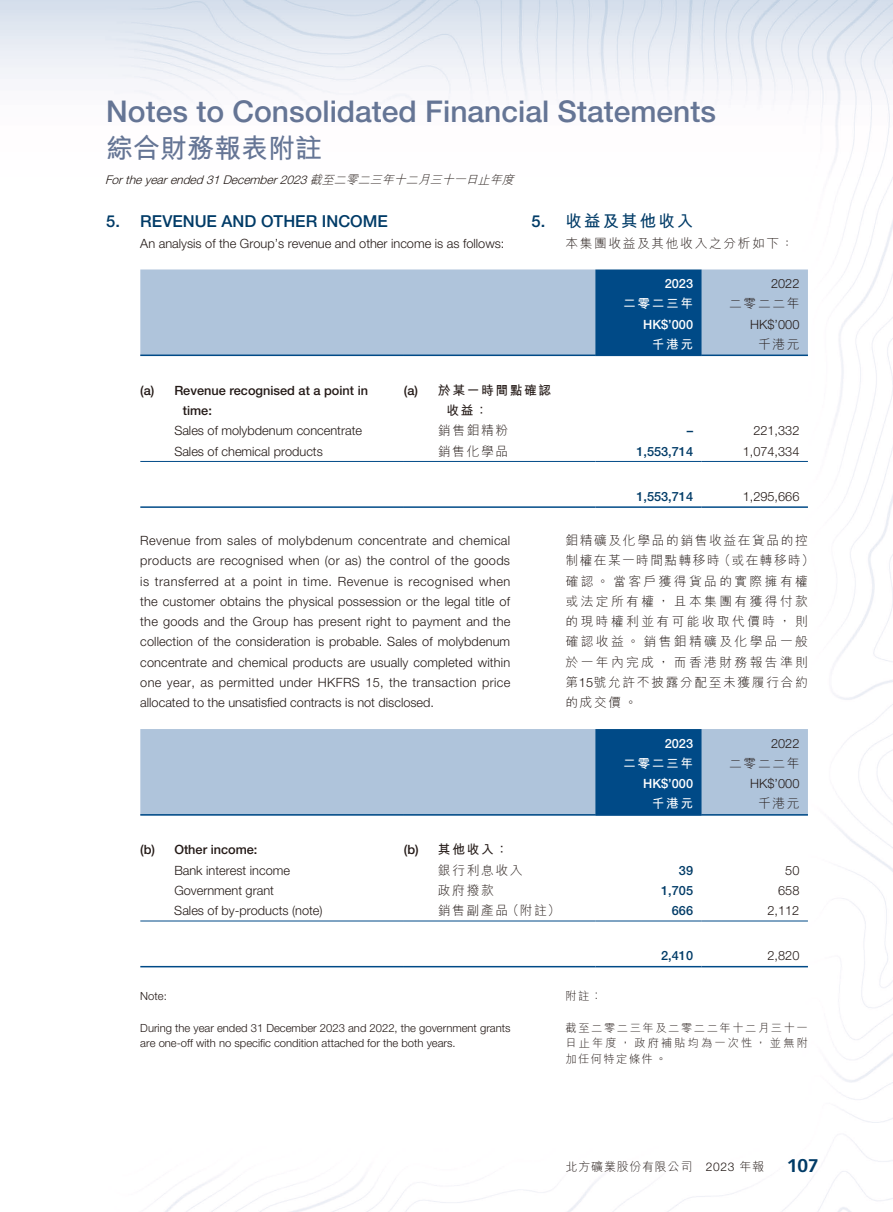
<style>
.page{position:relative;width:893px;height:1212px;background:#fff}
.page>*{position:absolute;margin:0;border:0;box-sizing:border-box;transform-origin:0 0}
.t1{font:500 30px "Helvetica Neue LT Std";color:#657595}
.t2{font:700 27px "M Hei HK";color:#657595}
.t3{font:700 18px "Vectora LT Std";color:#003b67}
.t4{font:500 16.5px "Helvetica Neue LT Std";color:#003b67}
.t5{font:700 16.5px "M Hei HK";letter-spacing:.125em;color:#003b67}
.t6{font:300 12.75px/20.2px "Helvetica Neue LT Std";color:#231916;text-align:justify}
.t7{font:300 12.75px/20.2px "M Hei HK";letter-spacing:.19em;color:#231916}
.t8{font:300 12.75px "M Hei HK";letter-spacing:.125em;color:#231916}
.t9{font:500 12.75px/20.2px "Helvetica Neue LT Std";color:#231916}
.t10{font:500 12.75px "Helvetica Neue LT Std";color:#003b67}
.t11{font:500 12.75px "Helvetica Neue LT Std";color:#fff}
.t12{font:700 12.75px/20.2px "M Hei HK";letter-spacing:.125em;color:#231916}
.t13{font:700 12.75px "M Hei HK";letter-spacing:.125em;color:#fff}
.t14{font:italic 300 12px "Helvetica Neue LT Std";color:#231916}
.t15{font:300 12px "M Hei HK";letter-spacing:.06em;color:#231916}
.t16{font:300 11.25px/15.8px "Helvetica Neue LT Std";color:#231916}
.t17{font:300 11.25px/15.8px "M Hei HK";letter-spacing:.14em;color:#231916;text-align:justify}
.s1{font-family:"M Hei HK"}
.s2{font-family:"Helvetica Neue LT Std";font-weight:500}
.s3{font-family:"Helvetica Neue LT Std"}
</style>
<div class="page">
<img style="left:0;top:0;width:893px;height:1212px">
<div style="left:140px;top:269px;width:668px;height:85px;background:#afc4db"></div>
<div style="left:595px;top:269px;width:107px;height:85px;background:#004a87"></div>
<hr style="left:140px;top:354px;width:264px;height:2px;background:#004a87">
<hr style="left:404px;top:354px;width:191px;height:2px;background:#004a87">
<hr style="left:595px;top:354px;width:107px;height:2px;background:#004a87">
<hr style="left:702px;top:354px;width:106px;height:2px;background:#004a87">
<hr style="left:140px;top:461px;width:264px;height:1px;background:#004a87">
<hr style="left:404px;top:461px;width:191px;height:1px;background:#004a87">
<hr style="left:595px;top:461px;width:107px;height:1px;background:#004a87">
<hr style="left:702px;top:461px;width:106px;height:1px;background:#004a87">
<hr style="left:140px;top:506px;width:264px;height:2px;background:#004a87">
<hr style="left:404px;top:506px;width:191px;height:2px;background:#004a87">
<hr style="left:595px;top:506px;width:107px;height:2px;background:#004a87">
<hr style="left:702px;top:506px;width:106px;height:2px;background:#004a87">
<div style="left:140px;top:729px;width:668px;height:85px;background:#afc4db"></div>
<div style="left:595px;top:729px;width:107px;height:85px;background:#004a87"></div>
<hr style="left:140px;top:814px;width:264px;height:1px;background:#004a87">
<hr style="left:404px;top:814px;width:191px;height:1px;background:#004a87">
<hr style="left:595px;top:814px;width:107px;height:1px;background:#004a87">
<hr style="left:702px;top:814px;width:106px;height:1px;background:#004a87">
<hr style="left:140px;top:920px;width:264px;height:1px;background:#004a87">
<hr style="left:404px;top:920px;width:191px;height:1px;background:#004a87">
<hr style="left:595px;top:920px;width:107px;height:1px;background:#004a87">
<hr style="left:702px;top:920px;width:106px;height:1px;background:#004a87">
<hr style="left:140px;top:966px;width:264px;height:1px;background:#004a87">
<hr style="left:404px;top:966px;width:191px;height:1px;background:#004a87">
<hr style="left:595px;top:966px;width:107px;height:1px;background:#004a87">
<hr style="left:702px;top:966px;width:106px;height:1px;background:#004a87">
<h1 class="t1" style="left:106px;top:94px;width:611px">Notes to Consolidated Financial Statements</h1>
<h2 class="t2" style="left:106px;top:129px;width:217px">綜合財務報表附註</h2>
<p class="t14" style="left:105px;top:172px;width:413px">Fortheyearended31December2023<span class="s1">截至二零二三年十二月三十一日止年度</span></p>
<p class="t5" style="left:531px;top:209px;width:163px"><span class="s2">5.</span> 收益及其他收入</p>
<p class="t8" style="left:566px;top:236px;width:229px">本集團收益及其他收入之分析如下：</p>
<p class="t4" style="left:106px;top:212px;width:283px">5. REVENUE AND OTHER INCOME</p>
<p class="t6" style="left:140px;top:233px;width:366px">An analysis of the Group’s revenue and other income is as follows:</p>
<p class="t11" style="left:665px;top:276px;width:30px">2023</p>
<p class="t6" style="left:771px;top:273px;width:30px">2022</p>
<p class="t13" style="left:623px;top:294px;width:72px">二零二三年</p>
<p class="t8" style="left:729px;top:297px;width:72px">二零二二年</p>
<p class="t11" style="left:643px;top:316px;width:51px">HK$’000</p>
<p class="t6" style="left:750px;top:314px;width:51px">HK$’000</p>
<p class="t13" style="left:652px;top:335px;width:43px">千港元</p>
<p class="t8" style="left:758px;top:338px;width:43px">千港元</p>
<p class="t9" style="left:183px;top:380px;width:187px;text-indent:-43px">(a) Revenue recognised at a point in time:</p>
<p class="t12" style="left:446px;top:379px;width:106px;text-indent:-43px"><span class="s2">(a)</span> 於某一時間點確認收益：</p>
<p class="t6" style="left:174px;top:420px;width:189px">Sales of molybdenum concentrate</p>
<p class="t8" style="left:438px;top:424px;width:72px">銷售鉬精粉</p>
<p class="t10" style="left:687px;top:423px;width:8px">–</p>
<p class="t6" style="left:753px;top:420px;width:48px">221,332</p>
<p class="t6" style="left:174px;top:441px;width:150px">Sales of chemical products</p>
<p class="t8" style="left:438px;top:444px;width:72px">銷售化學品</p>
<p class="t10" style="left:636px;top:443px;width:58px">1,553,714</p>
<p class="t6" style="left:743px;top:441px;width:58px">1,074,334</p>
<p class="t10" style="left:636px;top:489px;width:58px">1,553,714</p>
<p class="t6" style="left:743px;top:486px;width:58px">1,295,666</p>
<p class="t6" style="left:140px;top:530px;width:372px">Revenue from sales of molybdenum concentrate and chemical products are recognised when (or as) the control of the goods is transferred at a point in time. Revenue is recognised when the customer obtains the physical possession or the legal title of the goods and the Group has present right to payment and the collection of the consideration is probable. Sales of molybdenum concentrate and chemical products are usually completed within one year, as permitted under HKFRS 15, the transaction price allocated to the unsatisfied contracts is not disclosed.</p>
<p class="t11" style="left:665px;top:735px;width:30px">2023</p>
<p class="t6" style="left:771px;top:733px;width:30px">2022</p>
<p class="t13" style="left:623px;top:754px;width:72px">二零二三年</p>
<p class="t8" style="left:729px;top:757px;width:72px">二零二二年</p>
<p class="t11" style="left:643px;top:776px;width:51px">HK$’000</p>
<p class="t6" style="left:750px;top:773px;width:51px">HK$’000</p>
<p class="t13" style="left:652px;top:794px;width:43px">千港元</p>
<p class="t8" style="left:758px;top:797px;width:43px">千港元</p>
<p class="t9" style="left:140px;top:840px;width:119px">(b) Other income:</p>
<p class="t12" style="left:404px;top:838px;width:106px"><span class="s2">(b)</span> 其他收入：</p>
<p class="t6" style="left:174px;top:860px;width:117px">Bank interest income</p>
<p class="t8" style="left:438px;top:863px;width:86px">銀行利息收入</p>
<p class="t10" style="left:679px;top:862px;width:16px">39</p>
<p class="t6" style="left:785px;top:860px;width:16px">50</p>
<p class="t6" style="left:174px;top:880px;width:101px">Government grant</p>
<p class="t8" style="left:438px;top:884px;width:57px">政府撥款</p>
<p class="t10" style="left:661px;top:883px;width:33px">1,705</p>
<p class="t6" style="left:778px;top:880px;width:23px">658</p>
<p class="t6" style="left:174px;top:900px;width:150px">Sales of by-products (note)</p>
<p class="t8" style="left:438px;top:904px;width:124px">銷售副產品（附註）</p>
<p class="t10" style="left:672px;top:903px;width:23px">666</p>
<p class="t6" style="left:767px;top:900px;width:33px">2,112</p>
<p class="t10" style="left:661px;top:948px;width:33px">2,410</p>
<p class="t6" style="left:767px;top:945px;width:33px">2,820</p>
<p class="t16" style="left:140px;top:988px;width:28px">Note:</p>
<p class="t16" style="left:140px;top:1019px;width:372px">During the year ended 31 December 2023 and 2022, the government grants are one-off with no specific condition attached for the both years.</p>
<p class="t7" style="left:566px;top:530px;width:250px">鉬精礦及化學品的銷售收益在貨品的控制權在某一時間點轉移時（或在轉移時）確認。當客戶獲得貨品的實際擁有權或法定所有權，且本集團有獲得付款的現時權利並有可能收取代價時，則確認收益。銷售鉬精礦及化學品一般於一年內完成，而香港財務報告準則第<span class="s3">15</span>號允許不披露分配至未獲履行合約的成交價。</p>
<p class="t17" style="left:566px;top:988px;width:38px">附註︰</p>
<p class="t17" style="left:566px;top:1019px;width:244px">截至二零二三年及二零二二年十二月三十一日止年度，政府補貼均為一次性，並無附加任何特定條件。</p>
<p class="t15" style="left:566px;top:1161px;width:200px">北方礦業股份有限公司 <span class="s3">2023</span> 年報</p>
<h3 class="t3" style="left:787px;top:1155px;width:33px">107</h3>
</div>
